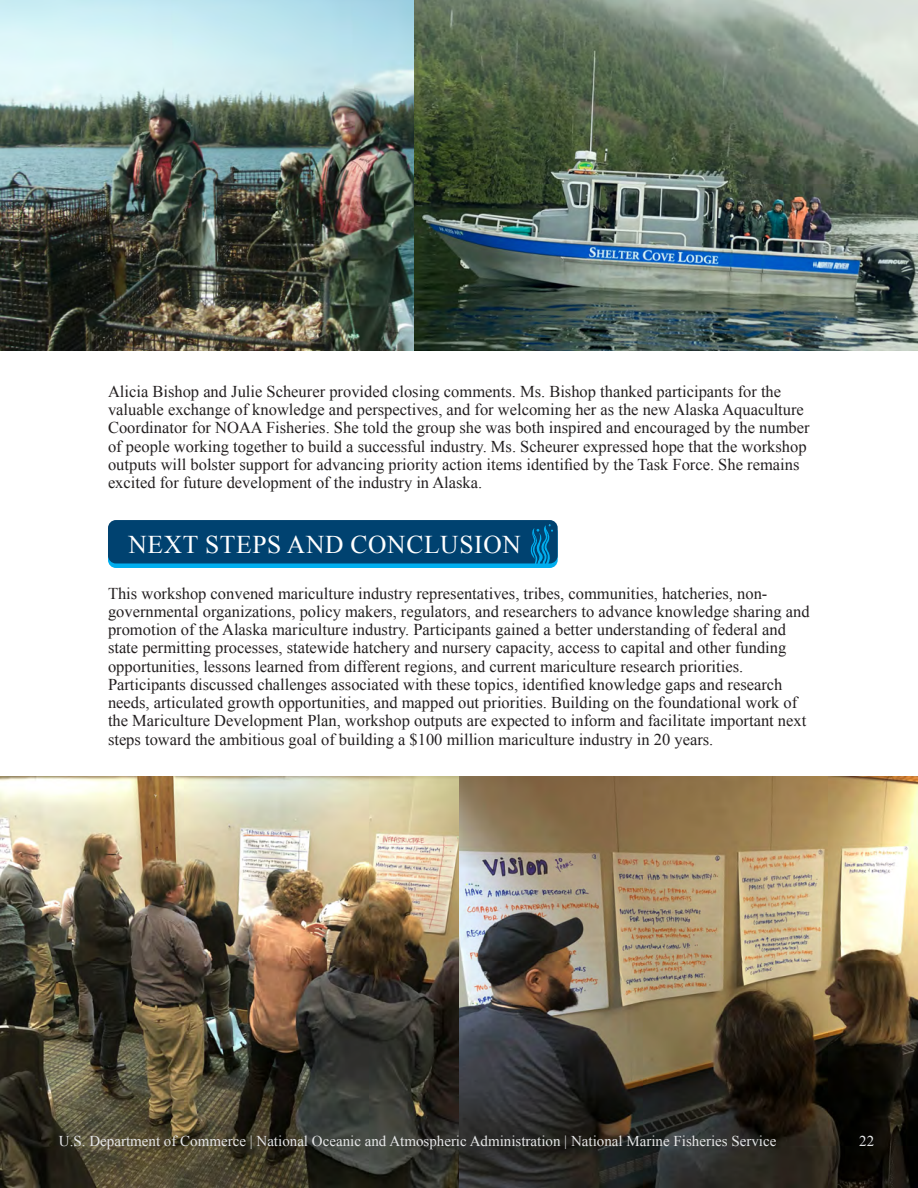
<style>
.page{position:relative;width:918px;height:1188px;background:#fff}
.page>*{position:absolute;margin:0;border:0;box-sizing:border-box;transform-origin:0 0}
.t1{font:25.5px "Times New Roman";letter-spacing:.025em;color:#fff}
.t2{font:16.5px/18.3px "Times New Roman";color:#231f20}
.t3{font:15px "Times New Roman";color:#e6e7e8}
</style>
<div class="page">
<img style="left:0;top:0;width:918px;height:350px">
<svg style="left:108px;top:525px;width:450px;height:43px;background:#00a3e3"></svg>
<div style="left:108px;top:520px;width:450px;height:43px;background:#004270"></div>
<img style="left:0;top:777px;width:918px;height:411px">
<p class="t2" style="left:108px;top:382px;width:703px">Alicia Bishop and Julie Scheurer provided closing comments. Ms. Bishop thanked participants for the valuable exchange of knowledge and perspectives, and for welcoming her as the new Alaska Aquaculture Coordinator for NOAA Fisheries. She told the group she was both inspired and encouraged by the number of people working together to build a successful industry. Ms. Scheurer expressed hope that the workshop outputs will bolster support for advancing priority action items identified by the Task Force. She remains excited for future development of the industry in Alaska.</p>
<p class="t1" style="left:129px;top:528px;width:394px">NEXT STEPS AND CONCLUSION</p>
<p class="t2" style="left:108px;top:584px;width:703px">This workshop convened mariculture industry representatives, tribes, communities, hatcheries, non&shy;governmental organizations, policy makers, regulators, and researchers to advance knowledge sharing and promotion of the Alaska mariculture industry. Participants gained a better understanding of federal and state permitting processes, statewide hatchery and nursery capacity, access to capital and other funding opportunities, lessons learned from different regions, and current mariculture research priorities.<br>Participants discussed challenges associated with these topics, identified knowledge gaps and research needs, articulated growth opportunities, and mapped out priorities. Building on the foundational work of the Mariculture Development Plan, workshop outputs are expected to inform and facilitate important next steps toward the ambitious goal of building a $100 million mariculture industry in 20 years.</p>
<p class="t3" style="left:59px;top:1131px;width:719px">U.S. Department of Commerce | National Oceanic and Atmospheric Administration | National Marine Fisheries Service</p>
<p class="t3" style="left:859px;top:1131px;width:16px">22</p>
</div>
